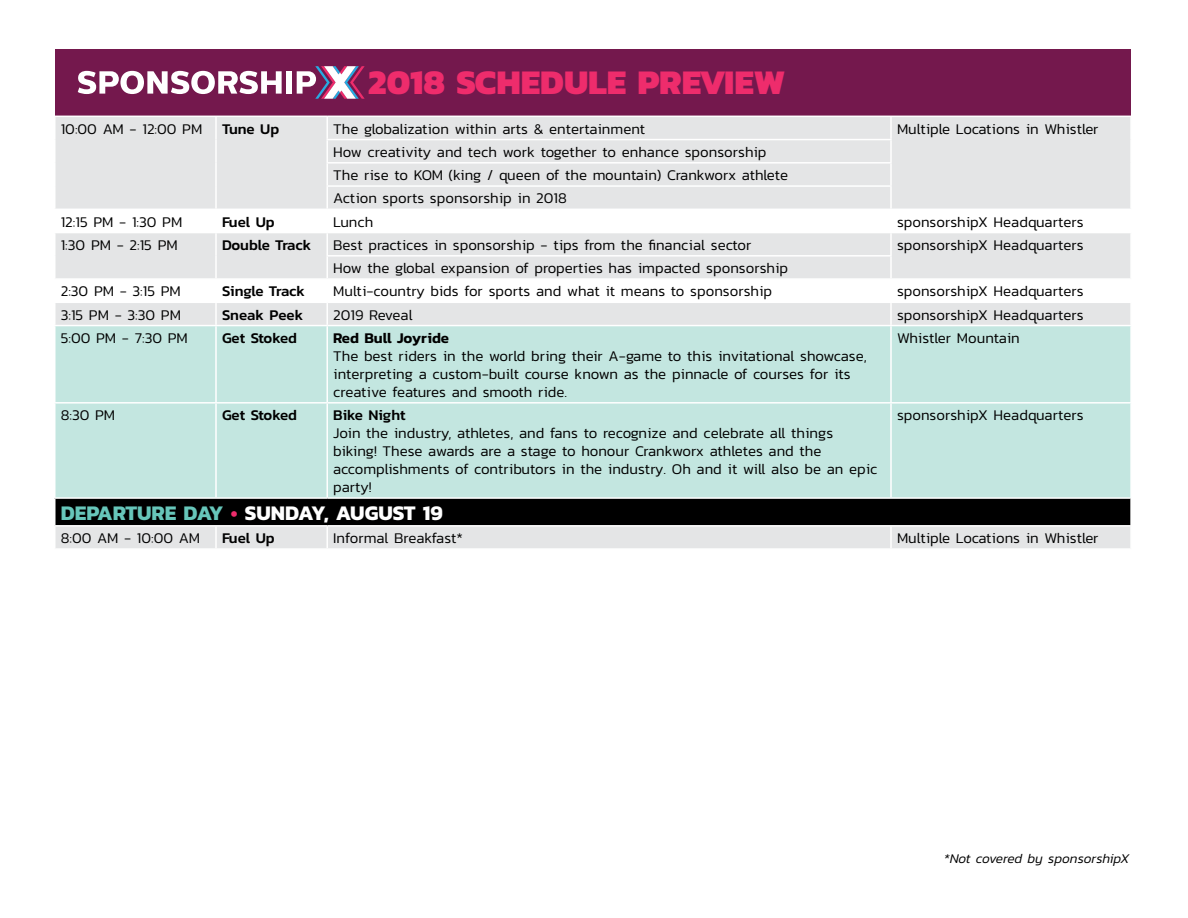
<style>
.page{position:relative;width:1188px;height:918px;background:#fff}
.page>*{position:absolute;margin:0;border:0;box-sizing:border-box;transform-origin:0 0}
.t1{font:800 34.95px "Kanit";color:#ee2c6c}
.t2{font:700 21px "Kanit";color:#fff}
.t3{font:300 15px/18px "Kanit";color:#000}
.t4{font:500 15px "Kanit";color:#000}
.t5{font:600 15px "Kanit";color:#000}
.t6{font:500 15px "Kanit";letter-spacing:-.025em;color:#000}
.t7{font:italic 300 13.5px "Kanit";color:#000}
.s1{color:#67c6ba}
.s2{color:#ee2c6c}
</style>
<div class="page">
<div style="left:56px;top:49px;width:1075px;height:67px;background:#74184d"></div>
<svg style="left:78px;top:71px;width:204px;height:23px"></svg>
<div style="left:286px;top:71px;width:6px;height:23px;background:#fff"></div>
<svg style="left:297px;top:66px;width:68px;height:33px"></svg>
<div style="left:56px;top:117px;width:1074px;height:431px;background:#e4e5e6"></div>
<svg style="left:56px;top:210px;width:1074px;height:92px"></svg>
<div style="left:56px;top:326px;width:1074px;height:171px;background:#c3e6e0"></div>
<div style="left:55px;top:498px;width:1076px;height:28px;background:#000"></div>
<hr style="left:215px;top:117px;width:2px;height:23px;background:#fff">
<hr style="left:215px;top:140px;width:2px;height:23px;background:#fff">
<hr style="left:215px;top:163px;width:2px;height:23px;background:#fff">
<hr style="left:215px;top:186px;width:2px;height:23px;background:#fff">
<hr style="left:215px;top:210px;width:2px;height:22px;background:#fff">
<hr style="left:215px;top:233px;width:2px;height:23px;background:#fff">
<hr style="left:215px;top:256px;width:2px;height:22px;background:#fff">
<hr style="left:215px;top:280px;width:2px;height:22px;background:#fff">
<hr style="left:215px;top:303px;width:2px;height:22px;background:#fff">
<hr style="left:215px;top:326px;width:2px;height:76px;background:#fff">
<hr style="left:215px;top:404px;width:2px;height:93px;background:#fff">
<hr style="left:215px;top:527px;width:2px;height:21px;background:#fff">
<hr style="left:326px;top:117px;width:2px;height:22px;background:#fff">
<hr style="left:326px;top:140px;width:2px;height:22px;background:#fff">
<hr style="left:326px;top:210px;width:2px;height:22px;background:#fff">
<hr style="left:326px;top:233px;width:2px;height:22px;background:#fff">
<hr style="left:326px;top:280px;width:2px;height:22px;background:#fff">
<hr style="left:326px;top:303px;width:2px;height:22px;background:#fff">
<hr style="left:326px;top:326px;width:2px;height:76px;background:#fff">
<hr style="left:326px;top:404px;width:2px;height:93px;background:#fff">
<hr style="left:326px;top:527px;width:2px;height:21px;background:#fff">
<hr style="left:890px;top:117px;width:2px;height:22px;background:#fff">
<hr style="left:890px;top:140px;width:2px;height:22px;background:#fff">
<hr style="left:890px;top:210px;width:2px;height:22px;background:#fff">
<hr style="left:890px;top:233px;width:2px;height:22px;background:#fff">
<hr style="left:890px;top:280px;width:2px;height:22px;background:#fff">
<hr style="left:890px;top:303px;width:2px;height:22px;background:#fff">
<hr style="left:890px;top:326px;width:2px;height:76px;background:#fff">
<hr style="left:890px;top:404px;width:2px;height:93px;background:#fff">
<hr style="left:890px;top:527px;width:2px;height:21px;background:#fff">
<hr style="left:54px;top:499px;width:2px;height:26px;background:#fff">
<hr style="left:1130px;top:499px;width:2px;height:26px;background:#fff">
<hr style="left:54px;top:209px;width:162px;height:1px;background:#fff">
<hr style="left:216px;top:209px;width:111px;height:1px;background:#fff">
<hr style="left:326px;top:139px;width:566px;height:1px;background:#fff">
<hr style="left:891px;top:209px;width:241px;height:1px;background:#fff">
<hr style="left:326px;top:257px;width:2px;height:21px;background:#fff">
<hr style="left:890px;top:257px;width:2px;height:21px;background:#fff">
<hr style="left:327px;top:278px;width:564px;height:2px;background:#fff">
<hr style="left:54px;top:232px;width:162px;height:1px;background:#fff">
<hr style="left:216px;top:232px;width:111px;height:1px;background:#fff">
<hr style="left:54px;top:278px;width:162px;height:2px;background:#fff">
<hr style="left:216px;top:278px;width:111px;height:2px;background:#fff">
<hr style="left:327px;top:232px;width:564px;height:1px;background:#fff">
<hr style="left:326px;top:255px;width:566px;height:2px;background:#fff">
<hr style="left:891px;top:232px;width:241px;height:1px;background:#fff">
<hr style="left:891px;top:278px;width:241px;height:2px;background:#fff">
<hr style="left:326px;top:187px;width:2px;height:22px;background:#fff">
<hr style="left:890px;top:187px;width:2px;height:22px;background:#fff">
<hr style="left:327px;top:209px;width:564px;height:1px;background:#fff">
<hr style="left:326px;top:162px;width:566px;height:2px;background:#fff">
<hr style="left:326px;top:164px;width:2px;height:21px;background:#fff">
<hr style="left:890px;top:164px;width:2px;height:21px;background:#fff">
<hr style="left:326px;top:185px;width:566px;height:2px;background:#fff">
<hr style="left:54px;top:302px;width:162px;height:1px;background:#fff">
<hr style="left:216px;top:302px;width:111px;height:1px;background:#fff">
<hr style="left:327px;top:302px;width:564px;height:1px;background:#fff">
<hr style="left:891px;top:302px;width:241px;height:1px;background:#fff">
<hr style="left:54px;top:325px;width:162px;height:1px;background:#fff">
<hr style="left:216px;top:325px;width:111px;height:1px;background:#fff">
<hr style="left:327px;top:325px;width:564px;height:1px;background:#fff">
<hr style="left:891px;top:325px;width:241px;height:1px;background:#fff">
<hr style="left:54px;top:525px;width:162px;height:2px;background:#fff">
<hr style="left:216px;top:525px;width:111px;height:2px;background:#fff">
<hr style="left:327px;top:525px;width:564px;height:2px;background:#fff">
<hr style="left:891px;top:525px;width:241px;height:2px;background:#fff">
<hr style="left:54px;top:402px;width:162px;height:2px;background:#fff">
<hr style="left:216px;top:402px;width:111px;height:2px;background:#fff">
<hr style="left:327px;top:402px;width:564px;height:2px;background:#fff">
<hr style="left:891px;top:402px;width:241px;height:2px;background:#fff">
<hr style="left:54px;top:497px;width:162px;height:2px;background:#fff">
<hr style="left:216px;top:497px;width:111px;height:2px;background:#fff">
<hr style="left:327px;top:497px;width:564px;height:2px;background:#fff">
<hr style="left:891px;top:497px;width:241px;height:2px;background:#fff">
<h1 class="t1" style="left:368px;top:54px;width:419px">2018 SCHEDULE PREVIEW</h1>
<p class="t3" style="left:61px;top:119px;width:143px">10:00 AM - 12:00 PM</p>
<p class="t4" style="left:222px;top:117px;width:59px">Tune Up</p>
<p class="t3" style="left:333px;top:119px;width:314px">The globalization within arts &amp; entertainment</p>
<p class="t3" style="left:897px;top:119px;width:203px">Multiple Locations in Whistler</p>
<p class="t3" style="left:333px;top:140px;width:457px;line-height:23.2px">How creativity and tech work together to enhance sponsorship<br>The rise to KOM (king / queen of the mountain) Crankworx athlete<br>Action sports sponsorship in 2018</p>
<p class="t3" style="left:61px;top:212px;width:123px">12:15 PM - 1:30 PM</p>
<p class="t4" style="left:222px;top:210px;width:54px">Fuel Up</p>
<p class="t3" style="left:333px;top:212px;width:42px">Lunch</p>
<p class="t3" style="left:897px;top:212px;width:188px">sponsorshipX Headquarters</p>
<p class="t3" style="left:61px;top:236px;width:118px">1:30 PM - 2:15 PM</p>
<p class="t4" style="left:222px;top:233px;width:91px">Double Track</p>
<p class="t3" style="left:333px;top:236px;width:420px">Best practices in sponsorship - tips from the financial sector</p>
<p class="t3" style="left:897px;top:236px;width:188px">sponsorshipX Headquarters</p>
<p class="t3" style="left:333px;top:259px;width:456px">How the global expansion of properties has impacted sponsorship</p>
<p class="t3" style="left:61px;top:282px;width:122px">2:30 PM - 3:15 PM</p>
<p class="t6" style="left:222px;top:280px;width:85px">Single Track</p>
<p class="t3" style="left:333px;top:282px;width:440px">Multi-country bids for sports and what it means to sponsorship</p>
<p class="t3" style="left:897px;top:282px;width:188px">sponsorshipX Headquarters</p>
<p class="t3" style="left:61px;top:305px;width:122px">3:15 PM - 3:30 PM</p>
<p class="t4" style="left:222px;top:303px;width:83px">Sneak Peek</p>
<p class="t3" style="left:333px;top:305px;width:81px">2019 Reveal</p>
<p class="t3" style="left:897px;top:305px;width:188px">sponsorshipX Headquarters</p>
<p class="t3" style="left:61px;top:329px;width:129px">5:00 PM - 7:30 PM</p>
<p class="t4" style="left:222px;top:326px;width:77px">Get Stoked</p>
<p class="t5" style="left:333px;top:326px;width:117px">Red Bull Joyride</p>
<p class="t3" style="left:333px;top:347px;width:535px">The best riders in the world bring their A-game to this invitational showcase, interpreting a custom-built course known as the pinnacle of courses for its creative features and smooth ride.</p>
<p class="t3" style="left:897px;top:329px;width:124px">Whistler Mountain</p>
<p class="t3" style="left:61px;top:406px;width:56px">8:30 PM</p>
<p class="t4" style="left:222px;top:404px;width:77px">Get Stoked</p>
<p class="t4" style="left:333px;top:404px;width:74px">Bike Night</p>
<p class="t3" style="left:333px;top:424px;width:546px">Join the industry, athletes, and fans to recognize and celebrate all things biking! These awards are a stage to honour Crankworx athletes and the accomplishments of contributors in the industry. Oh and it will also be an epic party!</p>
<p class="t3" style="left:897px;top:406px;width:188px">sponsorshipX Headquarters</p>
<h2 class="t2" style="left:61px;top:496px;width:384px"><span class="s1">DEPARTURE DAY</span> <span class="s2">•</span> SUNDAY, AUGUST 19</h2>
<p class="t3" style="left:61px;top:529px;width:141px">8:00 AM - 10:00 AM</p>
<p class="t4" style="left:222px;top:527px;width:54px">Fuel Up</p>
<p class="t3" style="left:333px;top:529px;width:131px">Informal Breakfast*</p>
<p class="t3" style="left:897px;top:529px;width:203px">Multiple Locations in Whistler</p>
<p class="t7" style="left:944px;top:849px;width:187px">*Not covered by sponsorshipX</p>
</div>
